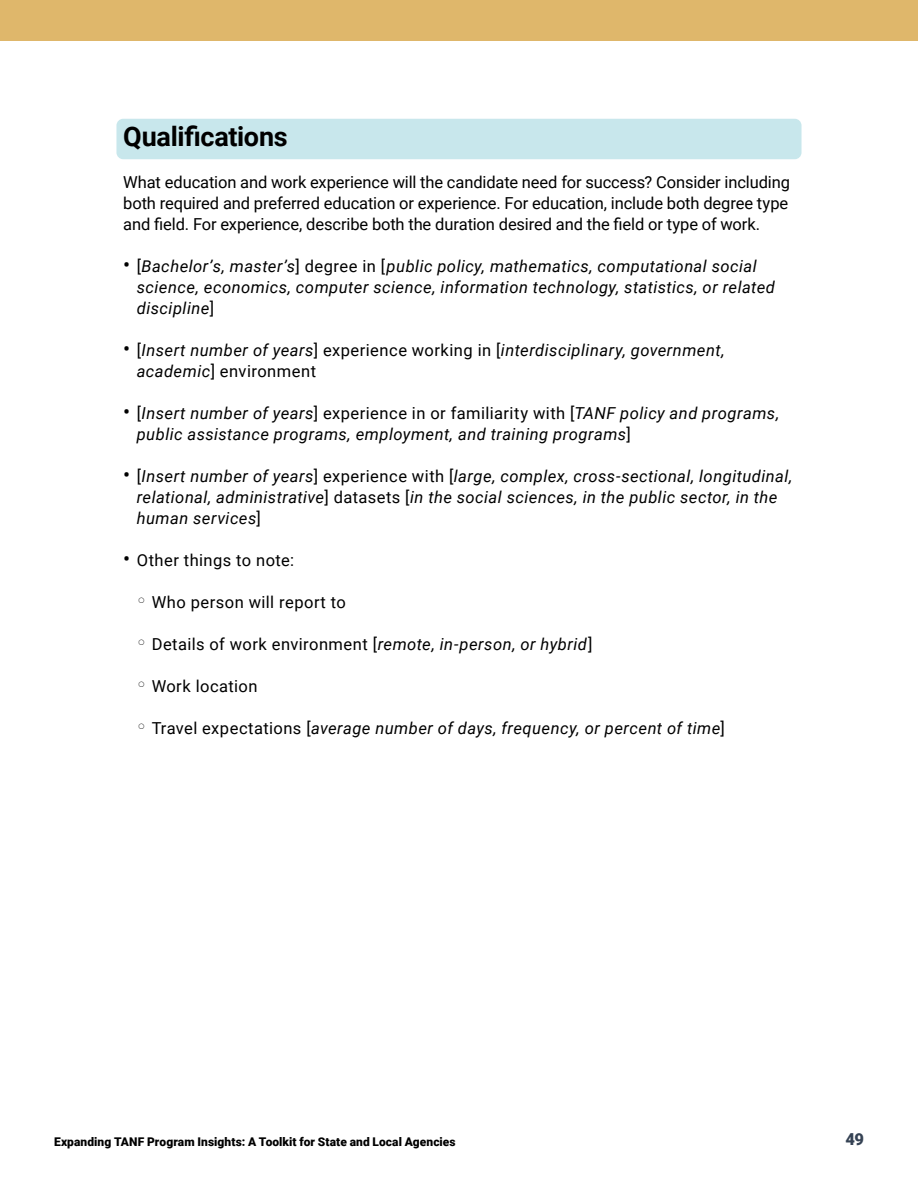
<style>
.page{position:relative;width:918px;height:1188px;background:#fff}
.page>*{position:absolute;margin:0;border:0;box-sizing:border-box;transform-origin:0 0}
.t1{font:700 27px "Roboto";letter-spacing:-.01em;color:#000}
.t2{font:21px "Roboto";color:#000}
.t3{font:italic 16.5px/21px "Roboto";letter-spacing:.03em;color:#000}
.t4{font:16.5px/21px "Roboto";letter-spacing:.02em;color:#000;text-align:justify}
.t5{font:900 16.5px "Roboto";color:#354254}
.t6{font:900 12px "Roboto";letter-spacing:.005em;color:#000}
.s1{font-style:normal;font-size:21px}
.s2{font-style:normal}
.s3{font-style:italic}
</style>
<div class="page">
<div style="left:0;top:0;width:918px;height:40px;background:#dfb76b"></div>
<div style="left:116px;top:119px;width:686px;height:40px;background:#c8e7ec;border-radius:7px"></div>
<h4 class="t1" style="left:123px;top:117px;width:166px">Qualifications</h4>
<p class="t4" style="left:123px;top:171px;width:668px">What education and work experience will the candidate need for success? Consider including both required and preferred education or experience. For education, include both degree type and field. For experience, describe both the duration desired and the field or type of work.</p>
<p class="t3" style="left:137px;top:255px;width:640px;text-indent:-14px"><span class="s1">•</span> <span class="s2">[</span>Bachelor’s, master’s<span class="s2">] degree in [</span>public policy, mathematics, computational social science, economics, computer science, information technology, statistics, or related discipline<span class="s2">]</span></p>
<p class="t3" style="left:137px;top:339px;width:589px;text-indent:-14px"><span class="s1">•</span> <span class="s2">[</span>Insert number of years<span class="s2">] experience working in [</span>interdisciplinary, government, academic<span class="s2">] environment</span></p>
<p class="t3" style="left:137px;top:402px;width:644px;text-indent:-14px"><span class="s1">•</span> <span class="s2">[</span>Insert number of years<span class="s2">] experience in or familiarity with [</span>TANF policy and programs, public assistance programs, employment, and training programs<span class="s2">]</span></p>
<p class="t3" style="left:137px;top:465px;width:657px;text-indent:-14px"><span class="s1">•</span> <span class="s2">[</span>Insert number of years<span class="s2">] experience with [</span>large, complex, cross-sectional, longitudinal, relational, administrative<span class="s2">] datasets [</span>in the social sciences, in the public sector, in the human services<span class="s2">]</span></p>
<p class="t2" style="left:123px;top:544px;width:9px">•</p>
<p class="t4" style="left:137px;top:549px;width:159px">Other things to note:</p>
<p class="t4" style="left:138px;top:591px;width:209px">◦ Who person will report to</p>
<p class="t4" style="left:138px;top:633px;width:456px">◦ Details of work environment [<span class="s3">remote, in-person, or hybrid</span>]</p>
<p class="t4" style="left:138px;top:675px;width:121px">◦ Work location</p>
<p class="t3" style="left:138px;top:717px;width:588px">◦ <span class="s2">Travel expectations [</span>average number of days, frequency, or percent of time<span class="s2">]</span></p>
<p class="t6" style="left:54px;top:1134px;width:403px">Expanding TANF Program Insights: A Toolkit for State and Local Agencies</p>
<p class="t5" style="left:845px;top:1128px;width:20px">49</p>
</div>
